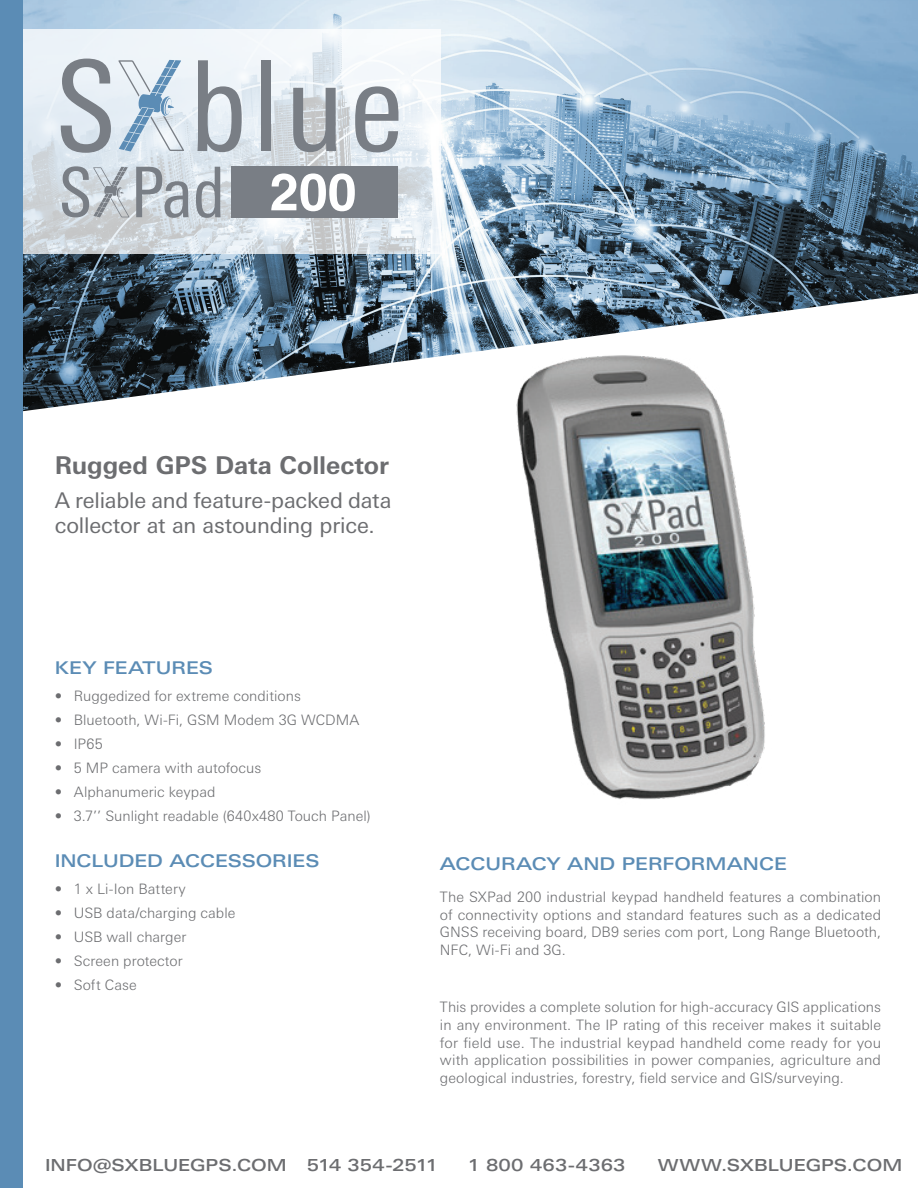
<style>
.page{position:relative;width:918px;height:1188px;background:#fff}
.page>*{position:absolute;margin:0;border:0;box-sizing:border-box;transform-origin:0 0}
.t1{font:700 51.9px "Helvetica";color:#fff}
.Grand_Titre{font:700 24.6px "LT Univers";letter-spacing:-.005em;color:#6c6d70}
.Grand_Titre-2{font:21.6px/24.6px "LT Univers";letter-spacing:-.01em;color:#6c6d70}
.intertitre_specs{font:500 expanded 17.55px "LT Univers";letter-spacing:-.005em;color:#5b8cb5}
.t2{font:500 expanded 16.65px "LT Univers";color:#6c6d70}
.Texte{font:300 14.4px/17.5px "LT Univers";letter-spacing:.005em;color:#6c6d70;text-align:justify}
</style>
<div class="page">
<img style="left:22px;top:0;width:896px;height:414px">
<svg style="left:22px;top:29px;width:419px;height:225px"></svg>
<div style="left:0;top:0;width:22px;height:1188px;background:#5b8cb5"></div>
<img style="left:490px;top:340px;width:296px;height:460px">
<div style="left:232px;top:166px;width:166px;height:52px;background:#797e85"></div>
<svg style="left:61px;top:59px;width:50px;height:94px;background:#b6bec5"></svg>
<svg style="left:198px;top:60px;width:44px;height:92px"></svg>
<div style="left:261px;top:60px;width:10px;height:91px;background:#797e85"></div>
<svg style="left:293px;top:88px;width:43px;height:64px;background:#a3a8ad"></svg>
<svg style="left:355px;top:86px;width:43px;height:66px"></svg>
<svg style="left:118px;top:60px;width:66px;height:91px;background:#c6d6e3"></svg>
<svg style="left:62px;top:166px;width:68px;height:51px;background:#b9c0c6"></svg>
<svg style="left:136px;top:167px;width:52px;height:51px;background:#b2b8bf"></svg>
<svg style="left:196px;top:167px;width:25px;height:51px"></svg>
<p class="t1" style="left:270px;top:160px;width:88px">200</p>
<p class="Grand_Titre" style="left:55px;top:450px;width:336px">Rugged GPS Data Collector</p>
<p class="Grand_Titre-2" style="left:55px;top:488px;width:338px">A reliable and feature-packed data collector at an astounding price.</p>
<p class="intertitre_specs" style="left:55px;top:657px;width:160px">KEY FEATURES</p>
<p class="Texte" style="left:55px;top:687px;width:248px">• Ruggedized for extreme conditions</p>
<p class="Texte" style="left:55px;top:711px;width:306px">• Bluetooth, Wi-Fi, GSM Modem 3G WCDMA</p>
<p class="Texte" style="left:55px;top:735px;width:50px">• IP65</p>
<p class="Texte" style="left:55px;top:759px;width:208px">• 5 MP camera with autofocus</p>
<p class="Texte" style="left:55px;top:783px;width:162px">• Alphanumeric keypad</p>
<p class="Texte" style="left:55px;top:807px;width:318px">• 3.7’’ Sunlight readable (640x480 Touch Panel)</p>
<p class="intertitre_specs" style="left:55px;top:851px;width:266px">INCLUDED ACCESSORIES</p>
<p class="Texte" style="left:55px;top:880px;width:133px">• 1 x Li-Ion Battery</p>
<p class="Texte" style="left:55px;top:904px;width:182px">• USB data/charging cable</p>
<p class="Texte" style="left:55px;top:928px;width:133px">• USB wall charger</p>
<p class="Texte" style="left:55px;top:952px;width:130px">• Screen protector</p>
<p class="Texte" style="left:55px;top:976px;width:84px">• Soft Case</p>
<p class="intertitre_specs" style="left:440px;top:854px;width:349px">ACCURACY AND PERFORMANCE</p>
<p class="Texte" style="left:440px;top:888px;width:443px">The SXPad 200 industrial keypad handheld features a combination of connectivity options and standard features such as a dedicated GNSS receiving board, DB9 series com port, Long Range Bluetooth, NFC, Wi-Fi and 3G.</p>
<p class="Texte" style="left:440px;top:998px;width:443px">This provides a complete solution for high-accuracy GIS applications in any environment. The IP rating of this receiver makes it suitable for field use. The industrial keypad handheld come ready for you with application possibilities in power companies, agriculture and geological industries, forestry, field service and GIS/surveying.</p>
<p class="t2" style="left:45px;top:1156px;width:394px">INFO@SXBLUEGPS.COM 514 354-2511</p>
<p class="t2" style="left:468px;top:1156px;width:160px">1 800 463-4363</p>
<p class="t2" style="left:658px;top:1156px;width:246px">WWW.SXBLUEGPS.COM</p>
</div>
